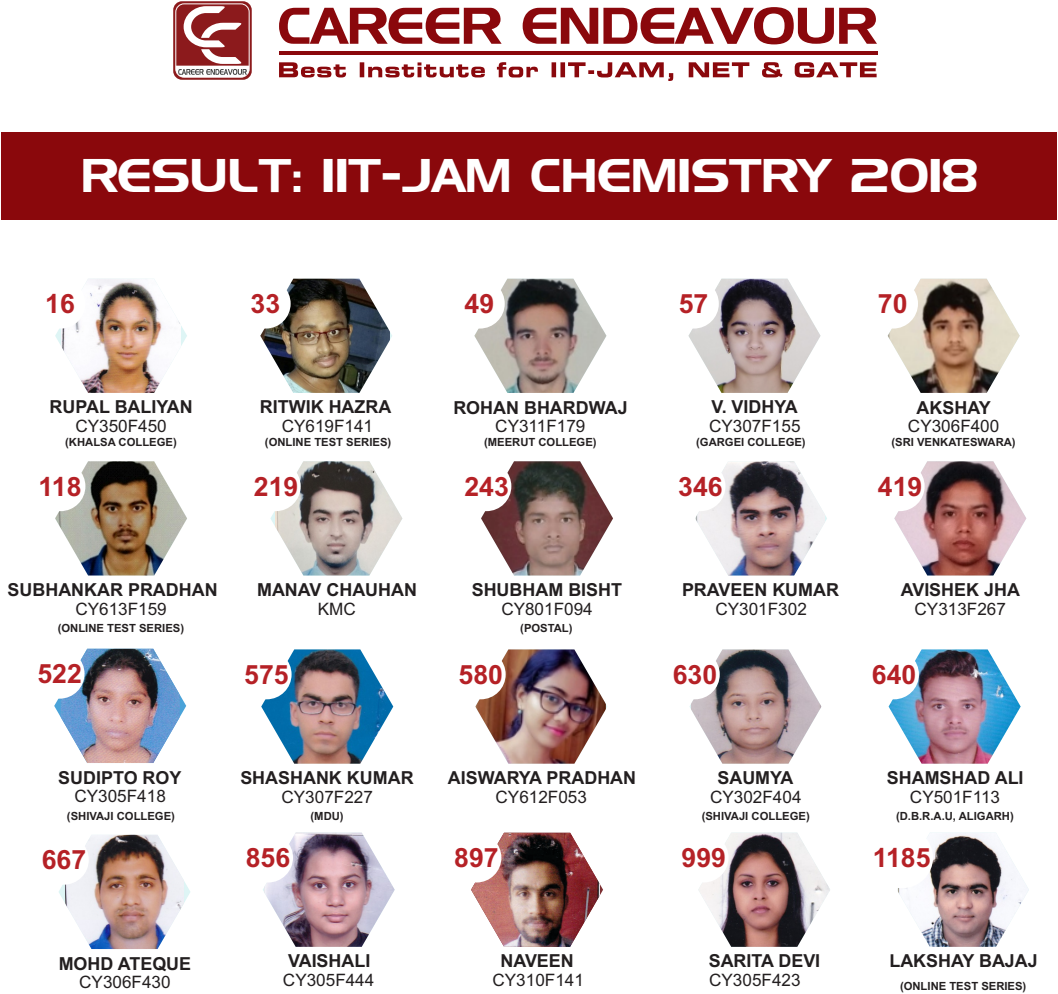
<style>
.page{position:relative;width:1058px;height:994px;background:#fff}
.page>*{position:absolute;margin:0;border:0;box-sizing:border-box;transform-origin:0 0}
.t1{font:47.25px "Denmark";color:#fff}
.t2{font:700 26.62px "Arial";color:#b52126}
.t3{font:700 17.88px "Arial";color:#231f20}
.t4{font:17.12px "Arial";color:#231f20}
.t5{font:700 11.25px "Arial";color:#231f20}
</style>
<div class="page">
<svg style="left:173px;top:1px;width:79px;height:79px"></svg>
<div style="left:175px;top:3px;width:74px;height:75px;border:1px solid #fff;border-radius:8px"></div>
<svg style="left:176px;top:6px;width:73px;height:71px"></svg>
<svg style="left:279px;top:7px;width:597px;height:37px"></svg>
<svg style="left:279px;top:62px;width:597px;height:19px"></svg>
<hr style="left:279px;top:51px;width:598px;height:3px;background:#8a080c">
<svg style="left:55px;top:326px;width:132px;height:22px"></svg>
<img style="left:62px;top:279px;width:118px;height:114px">
<div style="left:36px;top:279px;width:49px;height:50px;background:#fff;border-radius:50%"></div>
<img style="left:261px;top:279px;width:128px;height:114px">
<div style="left:241px;top:279px;width:49px;height:50px;background:#fff;border-radius:50%"></div>
<img style="left:474px;top:279px;width:132px;height:114px">
<div style="left:455px;top:279px;width:49px;height:50px;background:#fff;border-radius:50%"></div>
<img style="left:688px;top:279px;width:132px;height:114px">
<div style="left:668px;top:279px;width:50px;height:50px;background:#fff;border-radius:50%"></div>
<img style="left:887px;top:279px;width:132px;height:114px">
<div style="left:867px;top:279px;width:50px;height:50px;background:#fff;border-radius:50%"></div>
<img style="left:55px;top:461px;width:132px;height:114px">
<div style="left:36px;top:461px;width:49px;height:50px;background:#fff;border-radius:50%"></div>
<img style="left:481px;top:461px;width:131px;height:114px">
<div style="left:461px;top:461px;width:50px;height:50px;background:#fff;border-radius:50%"></div>
<img style="left:695px;top:461px;width:129px;height:114px">
<div style="left:675px;top:461px;width:50px;height:50px;background:#fff;border-radius:50%"></div>
<img style="left:894px;top:461px;width:131px;height:114px">
<div style="left:874px;top:461px;width:50px;height:50px;background:#fff;border-radius:50%"></div>
<svg style="left:54px;top:695px;width:132px;height:23px"></svg>
<img style="left:61px;top:649px;width:119px;height:114px">
<div style="left:35px;top:649px;width:49px;height:50px;background:#fff;border-radius:50%"></div>
<img style="left:261px;top:649px;width:132px;height:115px">
<div style="left:242px;top:650px;width:49px;height:49px;background:#fff;border-radius:50%"></div>
<img style="left:475px;top:649px;width:130px;height:115px">
<div style="left:455px;top:650px;width:50px;height:49px;background:#fff;border-radius:50%"></div>
<img style="left:690px;top:649px;width:131px;height:115px">
<div style="left:669px;top:650px;width:50px;height:49px;background:#fff;border-radius:50%"></div>
<img style="left:888px;top:649px;width:132px;height:115px">
<div style="left:868px;top:650px;width:50px;height:49px;background:#fff;border-radius:50%"></div>
<svg style="left:59px;top:881px;width:131px;height:22px"></svg>
<img style="left:65px;top:835px;width:119px;height:114px">
<div style="left:39px;top:835px;width:50px;height:50px;background:#fff;border-radius:50%"></div>
<img style="left:264px;top:833px;width:130px;height:114px">
<div style="left:243px;top:833px;width:50px;height:49px;background:#fff;border-radius:50%"></div>
<img style="left:471px;top:833px;width:128px;height:114px">
<div style="left:451px;top:833px;width:50px;height:49px;background:#fff;border-radius:50%"></div>
<img style="left:698px;top:833px;width:131px;height:114px">
<div style="left:678px;top:833px;width:50px;height:49px;background:#fff;border-radius:50%"></div>
<img style="left:897px;top:833px;width:131px;height:114px">
<div style="left:871px;top:827px;width:61px;height:61px;background:#fff;border-radius:50%"></div>
<img style="left:275px;top:461px;width:127px;height:114px">
<div style="left:251px;top:461px;width:49px;height:50px;background:#fff;border-radius:50%"></div>
<div style="left:1px;top:132px;width:1055px;height:87px;background:#8a080c"></div>
<h1 class="t1" style="left:81px;top:147px;width:898px">RESULT: IIT-JAM CHEMISTRY 2018</h1>
<h2 class="t2" style="left:45px;top:294px;width:31px">16</h2>
<h2 class="t2" style="left:250px;top:294px;width:31px">33</h2>
<h2 class="t2" style="left:464px;top:294px;width:31px">49</h2>
<h2 class="t2" style="left:678px;top:294px;width:31px">57</h2>
<h2 class="t2" style="left:877px;top:294px;width:31px">70</h2>
<p class="t3" style="left:50px;top:400px;width:144px">RUPAL BALIYAN</p>
<p class="t4" style="left:75px;top:420px;width:93px">CY350F450</p>
<p class="t3" style="left:260px;top:400px;width:133px">RITWIK HAZRA</p>
<p class="t4" style="left:282px;top:420px;width:93px">CY619F141</p>
<p class="t3" style="left:453px;top:400px;width:176px">ROHAN BHARDWAJ</p>
<p class="t3" style="left:711px;top:400px;width:88px">V. VIDHYA</p>
<p class="t3" style="left:916px;top:400px;width:75px">AKSHAY</p>
<p class="t4" style="left:495px;top:420px;width:92px">CY311F179</p>
<p class="t4" style="left:907px;top:420px;width:93px">CY306F400</p>
<p class="t4" style="left:708px;top:420px;width:93px">CY307F155</p>
<p class="t5" style="left:65px;top:438px;width:113px">(KHALSA COLLEGE)</p>
<p class="t5" style="left:265px;top:438px;width:128px">(ONLINE TEST SERIES)</p>
<p class="t5" style="left:484px;top:438px;width:114px">(MEERUT COLLEGE)</p>
<p class="t5" style="left:696px;top:438px;width:111px">(GARGEI COLLEGE)</p>
<p class="t5" style="left:891px;top:438px;width:126px">(SRI VENKATESWARA)</p>
<h2 class="t2" style="left:39px;top:476px;width:44px">118</h2>
<h2 class="t2" style="left:464px;top:476px;width:46px">243</h2>
<h2 class="t2" style="left:678px;top:476px;width:46px">346</h2>
<h2 class="t2" style="left:877px;top:476px;width:46px">419</h2>
<h2 class="t2" style="left:254px;top:476px;width:46px">219</h2>
<p class="t3" style="left:8px;top:583px;width:211px">SUBHANKAR PRADHAN</p>
<p class="t3" style="left:471px;top:583px;width:152px">SHUBHAM BISHT</p>
<p class="t3" style="left:257px;top:583px;width:161px">MANAV CHAUHAN</p>
<p class="t4" style="left:75px;top:602px;width:93px">CY613F159</p>
<p class="t4" style="left:317px;top:602px;width:40px">KMC</p>
<p class="t4" style="left:501px;top:602px;width:93px">CY801F094</p>
<p class="t3" style="left:681px;top:583px;width:158px">PRAVEEN KUMAR</p>
<p class="t3" style="left:900px;top:583px;width:121px">AVISHEK JHA</p>
<p class="t4" style="left:914px;top:602px;width:93px">CY313F267</p>
<p class="t4" style="left:715px;top:602px;width:93px">CY301F302</p>
<p class="t5" style="left:58px;top:624px;width:128px">(ONLINE TEST SERIES)</p>
<p class="t5" style="left:520px;top:624px;width:54px">(POSTAL)</p>
<h2 class="t2" style="left:37px;top:664px;width:46px">522</h2>
<h2 class="t2" style="left:244px;top:664px;width:46px">575</h2>
<h2 class="t2" style="left:458px;top:664px;width:46px">580</h2>
<h2 class="t2" style="left:672px;top:664px;width:46px">630</h2>
<h2 class="t2" style="left:871px;top:664px;width:46px">640</h2>
<p class="t3" style="left:58px;top:771px;width:125px">SUDIPTO ROY</p>
<p class="t4" style="left:74px;top:790px;width:93px">CY305F418</p>
<p class="t3" style="left:240px;top:771px;width:175px">SHASHANK KUMAR</p>
<p class="t3" style="left:448px;top:771px;width:190px">AISWARYA PRADHAN</p>
<p class="t3" style="left:717px;top:771px;width:77px">SAUMYA</p>
<p class="t3" style="left:886px;top:771px;width:138px">SHAMSHAD ALI</p>
<p class="t4" style="left:495px;top:791px;width:93px">CY612F053</p>
<p class="t4" style="left:281px;top:791px;width:93px">CY307F227</p>
<p class="t4" style="left:709px;top:791px;width:93px">CY302F404</p>
<p class="t4" style="left:909px;top:791px;width:92px">CY501F113</p>
<p class="t5" style="left:67px;top:812px;width:109px">(SHIVAJI COLLEGE)</p>
<p class="t5" style="left:310px;top:812px;width:35px">(MDU)</p>
<p class="t5" style="left:701px;top:812px;width:109px">(SHIVAJI COLLEGE)</p>
<p class="t5" style="left:895px;top:812px;width:119px">(D.B.R.A.U, ALIGARH)</p>
<h2 class="t2" style="left:42px;top:850px;width:46px">667</h2>
<h2 class="t2" style="left:246px;top:848px;width:46px">856</h2>
<h2 class="t2" style="left:454px;top:848px;width:46px">897</h2>
<p class="t3" style="left:59px;top:957px;width:134px">MOHD ATEQUE</p>
<p class="t3" style="left:288px;top:954px;width:84px">VAISHALI</p>
<p class="t3" style="left:500px;top:954px;width:75px">NAVEEN</p>
<h2 class="t2" style="left:681px;top:848px;width:46px">999</h2>
<p class="t3" style="left:708px;top:954px;width:113px">SARITA DEVI</p>
<p class="t4" style="left:79px;top:976px;width:93px">CY306F430</p>
<p class="t4" style="left:283px;top:974px;width:93px">CY305F444</p>
<p class="t4" style="left:709px;top:974px;width:93px">CY305F423</p>
<p class="t4" style="left:492px;top:974px;width:93px">CY310F141</p>
<h2 class="t2" style="left:872px;top:848px;width:59px">1185</h2>
<p class="t3" style="left:889px;top:954px;width:150px">LAKSHAY BAJAJ</p>
<p class="t5" style="left:899px;top:982px;width:128px">(ONLINE TEST SERIES)</p>
</div>
